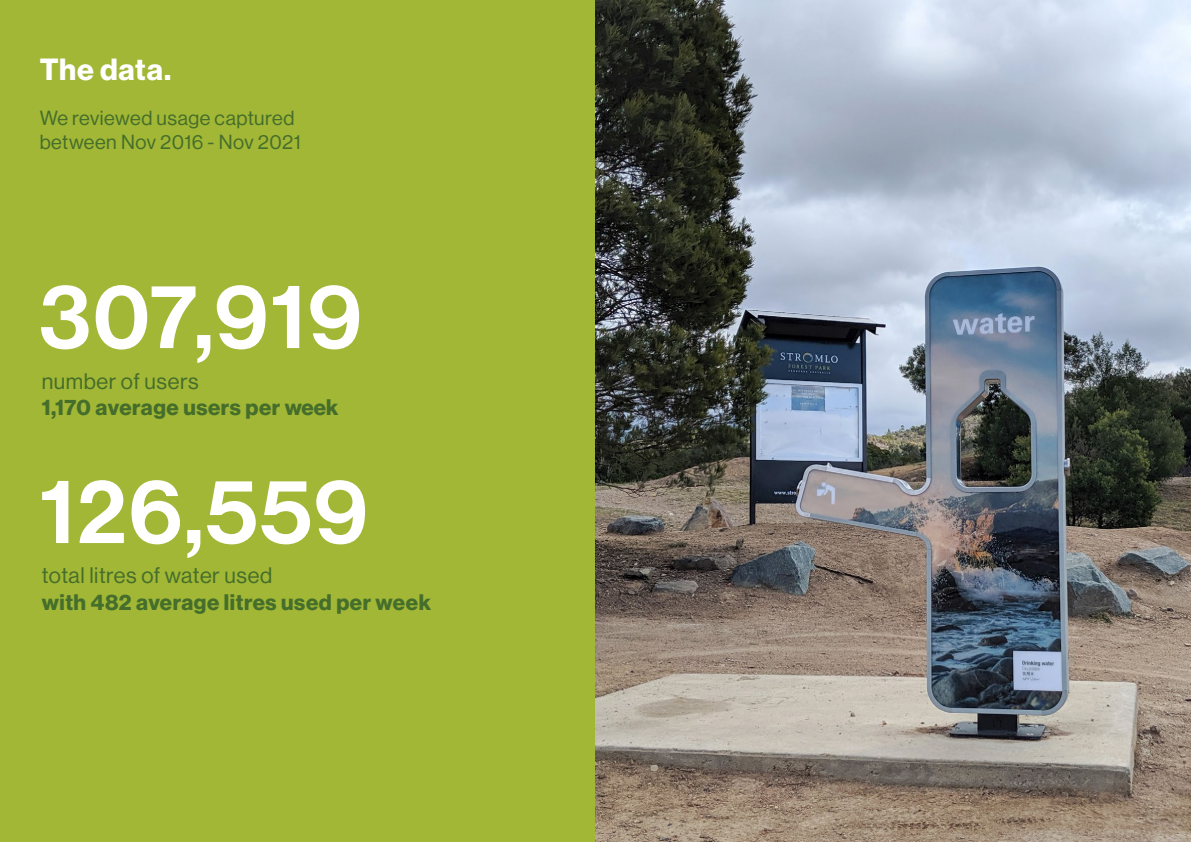
<style>
.page{position:relative;width:1191px;height:842px;background:#fff}
.page>*{position:absolute;margin:0;border:0;box-sizing:border-box;transform-origin:0 0}
.t1{font:90px/194.9px "N Haas Grotesk DS Pro 65 Md";letter-spacing:.025em;color:#fff}
.t2{font:30px "N Haas Grotesk DS Pro 75 Bd";letter-spacing:.025em;color:#fff}
.t3{font:22px "N Haas Grotesk DS Pro 75 Bd";letter-spacing:.025em;color:#456d2b}
.t4{font:22px "N Haas Grotesk DS Pro 55 Rg";letter-spacing:.025em;color:#456d2b}
.t5{font:20px/24px "N Haas Grotesk DS Pro 55 Rg";letter-spacing:.025em;color:#456d2b}
</style>
<div class="page">
<div style="left:0;top:0;width:595px;height:842px;background:#a1b735"></div>
<img style="left:595px;top:0;width:596px;height:842px">
<h2 class="t2" style="left:40px;top:52px;width:133px">The data.</h2>
<p class="t5" style="left:40px;top:106px;width:262px">We reviewed usage captured between Nov 2016 - Nov 2021</p>
<h1 class="t1" style="left:40px;top:221px;width:329px">307,919<br>126,559</h1>
<p class="t4" style="left:42px;top:368px;width:158px">number of users</p>
<p class="t3" style="left:42px;top:394px;width:298px">1,170 average users per week</p>
<p class="t4" style="left:42px;top:563px;width:232px">total litres of water used</p>
<p class="t3" style="left:42px;top:589px;width:391px">with 482 average litres used per week</p>
</div>
